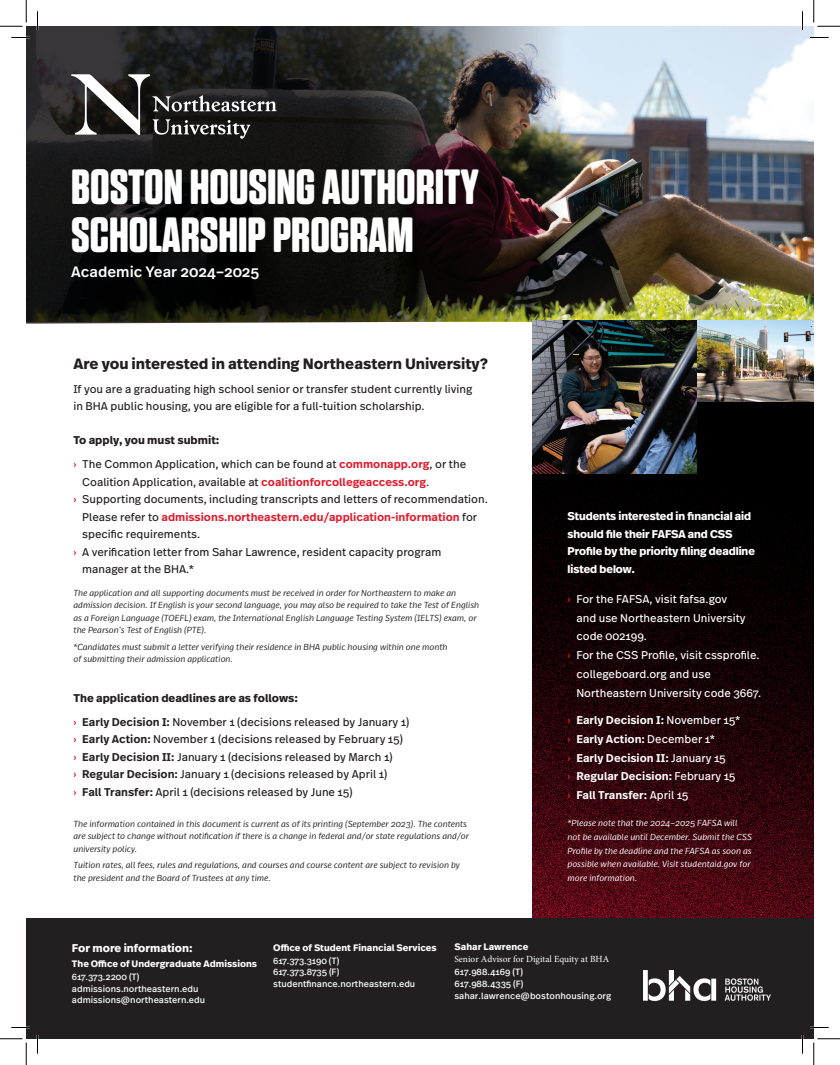
<style>
.page{position:relative;width:840px;height:1065px;background:#fff}
.page>*{position:absolute;margin:0;border:0;box-sizing:border-box;transform-origin:0 0}
.t1{font:700 49.38px/48px "Tungsten Rounded";color:#fff}
.t2{font:700 15px "Real Text Pro";color:#231f20}
.Subhead_B{font:500 15px "Real Text Pro";color:#fff}
.t3{font:11.25px/17.5px "Real Text Pro";color:#231f20}
.t4{font:11.25px/18.8px "Real Text Pro";color:#fff}
.t5{font:600 11.25px "Real Text Pro";color:#fff}
.t6{font:700 11.25px/17.5px "Real Head Pro";color:#fff}
.t7{font:700 11.25px "Real Text Pro";color:#231f20}
.For_more_info_header{font:700 11.25px "Real Text Pro";color:#fff}
.contact{font:9.38px/12.1px "Minion Pro";color:#fff}
.For_more_info_header-2{font:700 9.38px "Real Text Pro";color:#fff}
.contact_header{font:700 9.38px "Real Text Pro";color:#fff}
.contact-2{font:9px/12px "Real Text Pro";color:#fff}
.Footnote{font:italic 300 8.75px/12.5px "Real Text Pro";color:#231f20}
.Footnote-2{font:italic 300 8.75px/13.8px "Real Text Pro";color:#fff}
.s1{color:#e21736}
.s2{font-weight:600;color:#e2192b}
.s3{font-weight:600}
.s4{font-weight:400;color:#e21736}
.s5{font-weight:400}
.s6{font-family:"Real Text Pro";font-weight:700}
</style>
<div class="page">
<img style="left:532px;top:401px;width:282px;height:517px">
<img style="left:26px;top:26px;width:788px;height:298px">
<div style="left:26px;top:918px;width:788px;height:121px;background:#231f20"></div>
<img style="left:643px;top:971px;width:128px;height:30px">
<svg style="left:71px;top:74px;width:206px;height:65px;background:#424140"></svg>
<img style="left:697px;top:321px;width:117px;height:80px">
<img style="left:532px;top:321px;width:165px;height:152px">
<svg style="left:11px;top:37px;width:19px;height:1px"></svg>
<svg style="left:810px;top:37px;width:19px;height:1px"></svg>
<svg style="left:11px;top:1027px;width:19px;height:1px"></svg>
<svg style="left:810px;top:1027px;width:19px;height:1px"></svg>
<svg style="left:37px;top:11px;width:1px;height:19px"></svg>
<svg style="left:37px;top:1035px;width:1px;height:19px"></svg>
<svg style="left:802px;top:11px;width:1px;height:19px"></svg>
<svg style="left:802px;top:1035px;width:1px;height:19px"></svg>
<svg style="left:0;top:0;width:27px;height:27px"></svg>
<svg style="left:0;top:1039px;width:27px;height:26px"></svg>
<svg style="left:814px;top:0;width:26px;height:27px"></svg>
<svg style="left:814px;top:1039px;width:26px;height:26px"></svg>
<h1 class="t1" style="left:71px;top:164px;width:409px">BOSTON HOUSING AUTHORITY<br>SCHOLARSHIP PROGRAM</h1>
<p class="Subhead_B" style="left:71px;top:261px;width:189px">Academic Year 2024–2025</p>
<h3 class="t2" style="left:73px;top:353px;width:416px">Are you interested in attending Northeastern University?</h3>
<h3 class="t3" style="left:73px;top:380px;width:401px">If you are a graduating high school senior or transfer student currently living in BHA public housing, you are eligible for a full-tuition scholarship.</h3>
<h3 class="t7" style="left:73px;top:432px;width:148px">To apply, you must submit:</h3>
<p class="t3" style="left:82px;top:455px;width:386px;text-indent:-9px"><span class="s1">›</span> The Common Application, which can be found at <span class="s2">commonapp.org</span>, or the<br>Coalition Application, available at <span class="s2">coalitionforcollegeaccess.org</span>.</p>
<p class="t3" style="left:82px;top:490px;width:407px;text-indent:-9px"><span class="s1">›</span> Supporting documents, including transcripts and letters of recommendation.<br>Please refer to <span class="s2">admissions.northeastern.edu/application-information</span> for specific requirements.</p>
<p class="t3" style="left:82px;top:543px;width:361px;text-indent:-9px"><span class="s1">›</span> A verification letter from Sahar Lawrence, resident capacity program manager at the BHA.*</p>
<p class="Footnote" style="left:73px;top:586px;width:407px">The application and all supporting documents must be received in order for Northeastern to make an admission decision. If English is your second language, you may also be required to take the Test of English as a Foreign Language (TOEFL) exam, the International English Language Testing System (IELTS) exam, or the Pearson’s Test of English (PTE).</p>
<p class="Footnote" style="left:73px;top:640px;width:376px">*Candidates must submit a letter verifying their residence in BHA public housing within one month of submitting their admission application.</p>
<h3 class="t7" style="left:73px;top:690px;width:226px">The application deadlines are as follows:</h3>
<p class="t3" style="left:73px;top:713px;width:337px"><span class="s1">›</span> <span class="s3">Early Decision I:</span> November 1 (decisions released by January 1)</p>
<p class="t3" style="left:73px;top:730px;width:331px"><span class="s1">›</span> <span class="s3">Early Action:</span> November 1 (decisions released by February 15)</p>
<p class="t3" style="left:73px;top:748px;width:321px"><span class="s1">›</span> <span class="s3">Early Decision II:</span> January 1 (decisions released by March 1)</p>
<p class="t3" style="left:73px;top:765px;width:315px"><span class="s1">›</span> <span class="s3">Regular Decision:</span> January 1 (decisions released by April 1)</p>
<p class="t3" style="left:73px;top:783px;width:281px"><span class="s1">›</span> <span class="s3">Fall Transfer:</span> April 1 (decisions released by June 15)</p>
<p class="Footnote" style="left:73px;top:817px;width:397px">The information contained in this document is current as of its printing (September 2023). The contents are subject to change without notification if there is a change in federal and/or state regulations and/or university policy.</p>
<p class="Footnote" style="left:73px;top:859px;width:388px">Tuition rates, all fees, rules and regulations, and courses and course content are subject to revision by the president and the Board of Trustees at any time.</p>
<h4 class="t6" style="left:568px;top:507px;width:189px">Students interested in financial aid should file their FAFSA and CSS<br>Profile by the priority filing deadline listed below.</h4>
<p class="t4" style="left:576px;top:589px;width:171px;text-indent:-9px"><span class="s1">›</span> For the FAFSA, visit fafsa.gov and use Northeastern University code 002199.</p>
<p class="t4" style="left:576px;top:646px;width:186px;text-indent:-9px"><span class="s1">›</span> For the CSS Profile, visit cssprofile. collegeboard.org and use<br>Northeastern University code 3667.</p>
<p class="t5" style="left:568px;top:712px;width:174px"><span class="s4">›</span> Early Decision I: <span class="s5">November 15*</span></p>
<p class="t5" style="left:568px;top:731px;width:149px"><span class="s4">›</span> Early Action: <span class="s5">December 1*</span></p>
<p class="t5" style="left:568px;top:750px;width:160px"><span class="s4">›</span> Early Decision II: <span class="s5">January 15</span></p>
<p class="t5" style="left:568px;top:768px;width:169px"><span class="s4">›</span> Regular Decision: <span class="s5">February 15</span></p>
<p class="t5" style="left:568px;top:787px;width:122px"><span class="s4">›</span> Fall Transfer: <span class="s5">April 15</span></p>
<p class="Footnote-2" style="left:568px;top:816px;width:186px">*Please note that the 2024–2025 FAFSA will not be available until December. Submit the CSS Profile by the deadline and the FAFSA as soon as possible when available. Visit studentaid.gov for more information.</p>
<p class="For_more_info_header" style="left:72px;top:940px;width:122px">For more information:</p>
<p class="For_more_info_header-2" style="left:72px;top:957px;width:187px">The Office of Undergraduate Admissions</p>
<p class="contact-2" style="left:72px;top:971px;width:69px">617.373.2200 (T)</p>
<p class="contact-2" style="left:72px;top:983px;width:135px;line-height:11.2px">admissions.northeastern.edu admissions@northeastern.edu</p>
<p class="contact_header" style="left:273px;top:940px;width:165px">Office of Student Financial Services</p>
<p class="contact-2" style="left:273px;top:955px;width:68px">617.373.3190 (T)</p>
<p class="contact-2" style="left:273px;top:966px;width:68px">617.373.8735 (F)</p>
<p class="contact-2" style="left:273px;top:977px;width:144px">studentfinance.northeastern.edu</p>
<p class="contact" style="left:455px;top:941px;width:156px"><span class="s6">Sahar Lawrence<br></span>Senior Advisor for Digital Equity at BHA</p>
<p class="contact-2" style="left:455px;top:966px;width:158px">617.988.4169 (T)<br>617.988.4335 (F) sahar.lawrence@bostonhousing.org</p>
</div>
